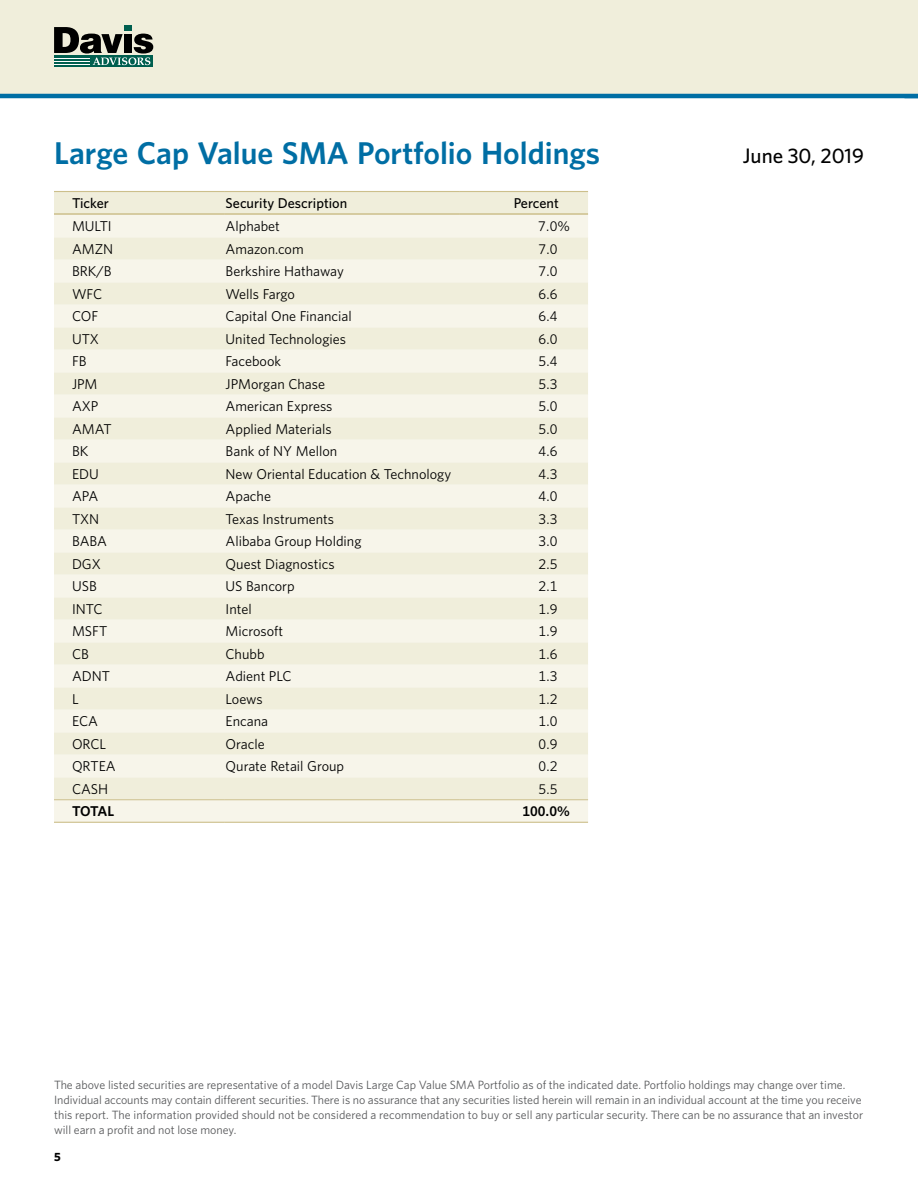
<style>
.page{position:relative;width:918px;height:1188px;background:#fff}
.page>*{position:absolute;margin:0;border:0;box-sizing:border-box;transform-origin:0 0}
.LC_Heading_1{font:600 31.5px "Whitney";color:#006ea4}
.t1{font:500 21px "Whitney";color:#000}
.LCV_Holdings_copy{font:14.25px "Whitney";color:#000}
.t2{font:500 14.25px "Whitney";color:#000}
.t3{font:600 14.25px "Whitney";letter-spacing:-.02em;color:#000}
.Footnote_first{font:12px/15px "Whitney";color:#58595b}
.t4{font:700 12px "Whitney";color:#000}
</style>
<div class="page">
<div style="left:0;top:0;width:918px;height:94px;background:#f0eedb"></div>
<hr style="left:0;top:94px;width:918px;height:4px;background:#006ea4">
<div style="left:124px;top:25px;width:8px;height:6px;background:#005f4f"></div>
<div style="left:54px;top:56px;width:99px;height:11px;background:#005f4f"></div>
<svg style="left:54px;top:27px;width:99px;height:38px"></svg>
<div style="left:54px;top:192px;width:534px;height:21px;background:#f0eedb"></div>
<svg style="left:54px;top:215px;width:534px;height:607px;background:#f3f1e2"></svg>
<hr style="left:54px;top:213px;width:170px;height:2px;background:#ccbf8b">
<hr style="left:224px;top:213px;width:236px;height:2px;background:#ccbf8b">
<hr style="left:460px;top:213px;width:128px;height:2px;background:#ccbf8b">
<hr style="left:54px;top:799px;width:170px;height:1px;background:#ccbf8b">
<hr style="left:224px;top:799px;width:236px;height:1px;background:#ccbf8b">
<hr style="left:460px;top:799px;width:128px;height:1px;background:#ccbf8b">
<hr style="left:54px;top:822px;width:170px;height:1px;background:#ccbf8b">
<hr style="left:224px;top:822px;width:236px;height:1px;background:#ccbf8b">
<hr style="left:460px;top:822px;width:128px;height:1px;background:#ccbf8b">
<hr style="left:54px;top:191px;width:170px;height:1px;background:#ccbf8b">
<hr style="left:224px;top:191px;width:236px;height:1px;background:#ccbf8b">
<hr style="left:460px;top:191px;width:128px;height:1px;background:#ccbf8b">
<p class="LC_Heading_1" style="left:54px;top:132px;width:548px">Large Cap Value SMA Portfolio Holdings</p>
<p class="t1" style="left:743px;top:142px;width:123px">June 30, 2019</p>
<p class="t2" style="left:72px;top:194px;width:39px">Ticker</p>
<p class="t2" style="left:226px;top:194px;width:123px">Security Description</p>
<p class="t2" style="left:514px;top:194px;width:47px">Percent</p>
<p class="LCV_Holdings_copy" style="left:72px;top:217px;width:41px">MULTI</p>
<p class="LCV_Holdings_copy" style="left:226px;top:217px;width:56px">Alphabet</p>
<p class="LCV_Holdings_copy" style="left:538px;top:217px;width:33px">7.0%</p>
<p class="LCV_Holdings_copy" style="left:72px;top:239px;width:43px">AMZN</p>
<p class="LCV_Holdings_copy" style="left:226px;top:239px;width:80px">Amazon.com</p>
<p class="LCV_Holdings_copy" style="left:538px;top:239px;width:21px">7.0</p>
<p class="LCV_Holdings_copy" style="left:72px;top:262px;width:41px">BRK/B</p>
<p class="LCV_Holdings_copy" style="left:226px;top:262px;width:120px">Berkshire Hathaway</p>
<p class="LCV_Holdings_copy" style="left:538px;top:262px;width:21px">7.0</p>
<p class="LCV_Holdings_copy" style="left:72px;top:284px;width:32px">WFC</p>
<p class="LCV_Holdings_copy" style="left:226px;top:284px;width:71px">Wells Fargo</p>
<p class="LCV_Holdings_copy" style="left:538px;top:284px;width:21px">6.6</p>
<p class="LCV_Holdings_copy" style="left:72px;top:307px;width:28px">COF</p>
<p class="LCV_Holdings_copy" style="left:226px;top:307px;width:128px">Capital One Financial</p>
<p class="LCV_Holdings_copy" style="left:538px;top:307px;width:21px">6.4</p>
<p class="LCV_Holdings_copy" style="left:72px;top:329px;width:28px">UTX</p>
<p class="LCV_Holdings_copy" style="left:226px;top:329px;width:122px">United Technologies</p>
<p class="LCV_Holdings_copy" style="left:538px;top:329px;width:21px">6.0</p>
<p class="LCV_Holdings_copy" style="left:72px;top:352px;width:16px">FB</p>
<p class="LCV_Holdings_copy" style="left:226px;top:352px;width:57px">Facebook</p>
<p class="LCV_Holdings_copy" style="left:538px;top:352px;width:21px">5.4</p>
<p class="LCV_Holdings_copy" style="left:72px;top:374px;width:27px">JPM</p>
<p class="LCV_Holdings_copy" style="left:226px;top:374px;width:101px">JPMorgan Chase</p>
<p class="LCV_Holdings_copy" style="left:538px;top:374px;width:21px">5.3</p>
<p class="LCV_Holdings_copy" style="left:72px;top:397px;width:28px">AXP</p>
<p class="LCV_Holdings_copy" style="left:226px;top:397px;width:108px">American Express</p>
<p class="LCV_Holdings_copy" style="left:538px;top:397px;width:21px">5.0</p>
<p class="LCV_Holdings_copy" style="left:72px;top:419px;width:41px">AMAT</p>
<p class="LCV_Holdings_copy" style="left:226px;top:419px;width:108px">Applied Materials</p>
<p class="LCV_Holdings_copy" style="left:538px;top:419px;width:21px">5.0</p>
<p class="LCV_Holdings_copy" style="left:72px;top:442px;width:18px">BK</p>
<p class="LCV_Holdings_copy" style="left:226px;top:442px;width:113px">Bank of NY Mellon</p>
<p class="LCV_Holdings_copy" style="left:538px;top:442px;width:21px">4.6</p>
<p class="LCV_Holdings_copy" style="left:72px;top:464px;width:28px">EDU</p>
<p class="LCV_Holdings_copy" style="left:226px;top:464px;width:227px">New Oriental Education &amp; Technology</p>
<p class="LCV_Holdings_copy" style="left:538px;top:464px;width:21px">4.3</p>
<p class="LCV_Holdings_copy" style="left:72px;top:487px;width:28px">APA</p>
<p class="LCV_Holdings_copy" style="left:226px;top:487px;width:47px">Apache</p>
<p class="LCV_Holdings_copy" style="left:538px;top:487px;width:21px">4.0</p>
<p class="LCV_Holdings_copy" style="left:72px;top:509px;width:29px">TXN</p>
<p class="LCV_Holdings_copy" style="left:226px;top:509px;width:110px">Texas Instruments</p>
<p class="LCV_Holdings_copy" style="left:538px;top:509px;width:21px">3.3</p>
<p class="LCV_Holdings_copy" style="left:72px;top:532px;width:37px">BABA</p>
<p class="LCV_Holdings_copy" style="left:226px;top:532px;width:137px">Alibaba Group Holding</p>
<p class="LCV_Holdings_copy" style="left:538px;top:532px;width:21px">3.0</p>
<p class="LCV_Holdings_copy" style="left:72px;top:554px;width:30px">DGX</p>
<p class="LCV_Holdings_copy" style="left:226px;top:554px;width:111px">Quest Diagnostics</p>
<p class="LCV_Holdings_copy" style="left:538px;top:554px;width:21px">2.5</p>
<p class="LCV_Holdings_copy" style="left:72px;top:577px;width:26px">USB</p>
<p class="LCV_Holdings_copy" style="left:226px;top:577px;width:71px">US Bancorp</p>
<p class="LCV_Holdings_copy" style="left:538px;top:577px;width:21px">2.1</p>
<p class="LCV_Holdings_copy" style="left:72px;top:599px;width:32px">INTC</p>
<p class="LCV_Holdings_copy" style="left:226px;top:599px;width:28px">Intel</p>
<p class="LCV_Holdings_copy" style="left:538px;top:599px;width:21px">1.9</p>
<p class="LCV_Holdings_copy" style="left:72px;top:622px;width:37px">MSFT</p>
<p class="LCV_Holdings_copy" style="left:226px;top:622px;width:59px">Microsoft</p>
<p class="LCV_Holdings_copy" style="left:538px;top:622px;width:21px">1.9</p>
<p class="LCV_Holdings_copy" style="left:72px;top:644px;width:18px">CB</p>
<p class="LCV_Holdings_copy" style="left:226px;top:644px;width:41px">Chubb</p>
<p class="LCV_Holdings_copy" style="left:538px;top:644px;width:21px">1.6</p>
<p class="LCV_Holdings_copy" style="left:72px;top:667px;width:40px">ADNT</p>
<p class="LCV_Holdings_copy" style="left:226px;top:667px;width:68px">Adient PLC</p>
<p class="LCV_Holdings_copy" style="left:538px;top:667px;width:21px">1.3</p>
<p class="LCV_Holdings_copy" style="left:72px;top:689px;width:8px">L</p>
<p class="LCV_Holdings_copy" style="left:226px;top:689px;width:39px">Loews</p>
<p class="LCV_Holdings_copy" style="left:538px;top:689px;width:21px">1.2</p>
<p class="LCV_Holdings_copy" style="left:72px;top:712px;width:27px">ECA</p>
<p class="LCV_Holdings_copy" style="left:226px;top:712px;width:44px">Encana</p>
<p class="LCV_Holdings_copy" style="left:538px;top:712px;width:21px">1.0</p>
<p class="LCV_Holdings_copy" style="left:72px;top:734px;width:36px">ORCL</p>
<p class="LCV_Holdings_copy" style="left:226px;top:734px;width:41px">Oracle</p>
<p class="LCV_Holdings_copy" style="left:538px;top:734px;width:21px">0.9</p>
<p class="LCV_Holdings_copy" style="left:72px;top:757px;width:45px">QRTEA</p>
<p class="LCV_Holdings_copy" style="left:226px;top:757px;width:120px">Qurate Retail Group</p>
<p class="LCV_Holdings_copy" style="left:538px;top:757px;width:21px">0.2</p>
<p class="LCV_Holdings_copy" style="left:72px;top:779px;width:38px">CASH</p>
<p class="LCV_Holdings_copy" style="left:538px;top:779px;width:21px">5.5</p>
<p class="t3" style="left:72px;top:802px;width:44px">TOTAL</p>
<p class="t3" style="left:523px;top:802px;width:49px">100.0%</p>
<p class="Footnote_first" style="left:54px;top:1077px;width:811px">The above listed securities are representative of a model Davis Large Cap Value SMA Portfolio as of the indicated date. Portfolio holdings may change over time.<br>Individual accounts may contain different securities. There is no assurance that any securities listed herein will remain in an individual account at the time you receive this report. The information provided should not be considered a recommendation to buy or sell any particular security. There can be no assurance that an investor will earn a profit and not lose money.</p>
<p class="t4" style="left:54px;top:1149px;width:8px">5</p>
</div>
